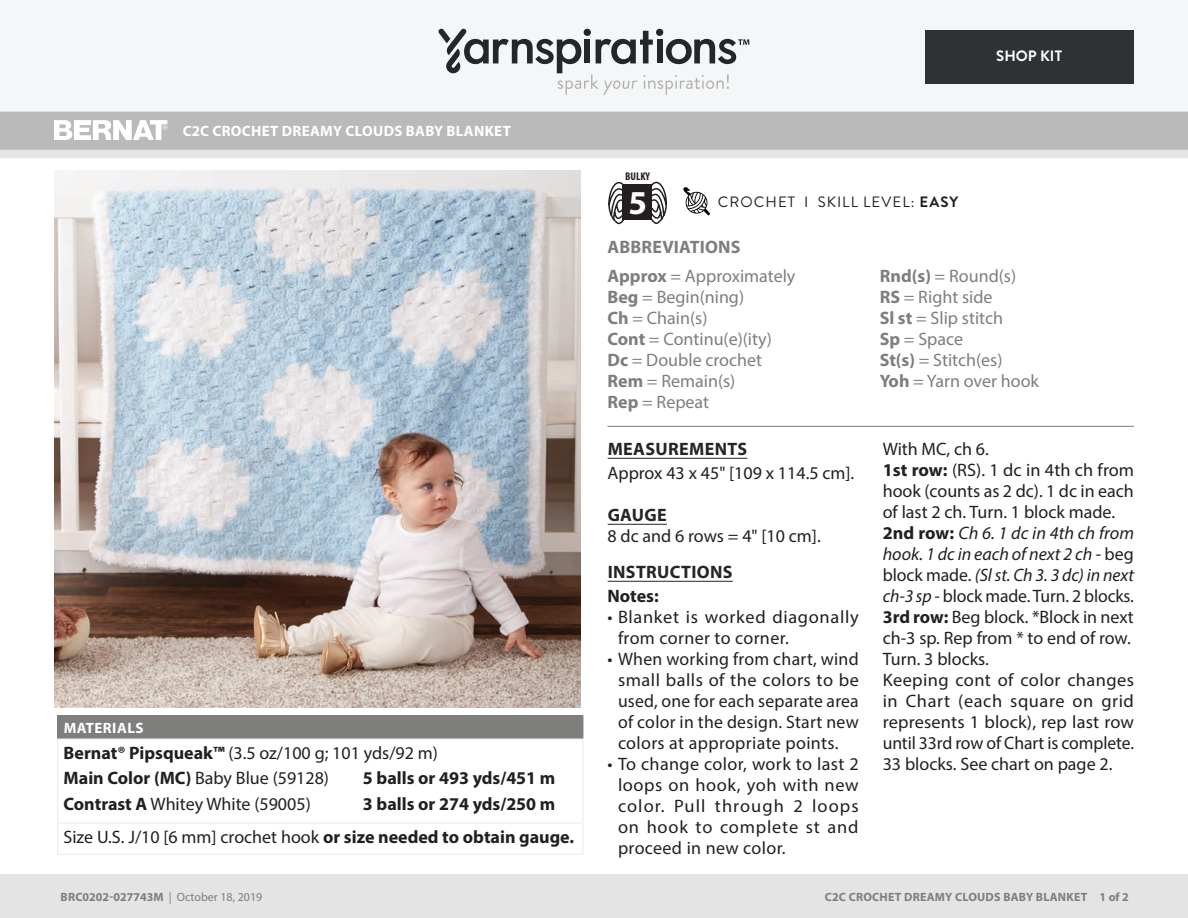
<style>
.page{position:relative;width:1188px;height:918px;background:#fff}
.page>*{position:absolute;margin:0;border:0;box-sizing:border-box;transform-origin:0 0}
.t1{font:700 33.6px "Myriad Pro";color:#fff}
.t2{font:18px/21px "Myriad Pro";letter-spacing:.01em;color:#231f20}
.t3{font:18px/21px "Myriad Pro";color:#7e7e7d}
.t4{font:700 18px/33px "Myriad Pro";color:#231f20}
.t5{font:18px/21px "Myriad Pro";letter-spacing:.035em;color:#231f20}
.t6{font:700 18px/28.5px "Myriad Pro";letter-spacing:.01em;color:#7e7e7d}
.t7{font:700 18px "Myriad Pro";letter-spacing:.02em;color:#222628}
.t8{font:700 15px "Myriad Pro";letter-spacing:.02em;color:#fff}
.t9{font:15px "Brandon Grotesque";letter-spacing:.07em;color:#231f20}
.t10{font:700 15px "Brandon Grotesque";color:#fff}
.t11{font:700 12px "Myriad Pro";letter-spacing:.02em;color:#7e7e7d}
.t12{font:700 12px "Myriad Pro";color:#7e7e7d}
.t13{font:700 condensed 11.25px "Myriad Pro";color:#231f20}
.s1{font-weight:700}
.s2{font-weight:400}
.s3{font-style:italic}
</style>
<div class="page">
<div style="left:0;top:150px;width:1188px;height:8px;background:#e4e4e4"></div>
<div style="left:0;top:112px;width:1188px;height:38px;background:#bababa"></div>
<div style="left:0;top:0;width:1188px;height:112px;background:#f4f6f7"></div>
<svg style="left:438px;top:29px;width:311px;height:66px"></svg>
<div style="left:0;top:875px;width:1188px;height:43px;background:#e4e4e4"></div>
<svg style="left:54px;top:120px;width:113px;height:20px"></svg>
<div style="left:925px;top:30px;width:209px;height:54px;background:#2e3235"></div>
<hr style="left:608px;top:458px;width:139px;height:1px;background:#222628">
<hr style="left:608px;top:524px;width:59px;height:1px;background:#222628">
<hr style="left:608px;top:581px;width:125px;height:1px;background:#222628">
<img style="left:54px;top:170px;width:526px;height:538px">
<svg style="left:683px;top:187px;width:27px;height:28px"></svg>
<svg style="left:608px;top:181px;width:18px;height:43px"></svg>
<svg style="left:649px;top:181px;width:18px;height:43px"></svg>
<div style="left:622px;top:185px;width:30px;height:35px;background:#231f20"></div>
<hr style="left:608px;top:426px;width:526px;height:1px;background:#7e7e7d">
<div style="left:58px;top:716px;width:525px;height:23px;background:#7e7e7d"></div>
<hr style="left:57px;top:715px;width:300px;height:1px;background:#7e7e7d">
<hr style="left:357px;top:715px;width:226px;height:1px;background:#7e7e7d">
<svg style="left:583px;top:716px;width:1px;height:22px"></svg>
<hr style="left:57px;top:738px;width:300px;height:2px;background:#ebeeef">
<hr style="left:357px;top:738px;width:227px;height:2px;background:#ebeeef">
<hr style="left:582px;top:740px;width:2px;height:25px;background:#ebeeef">
<svg style="left:57px;top:716px;width:1px;height:74px"></svg>
<hr style="left:582px;top:765px;width:2px;height:25px;background:#ebeeef">
<hr style="left:57px;top:790px;width:1px;height:32px;background:#ebeeef">
<hr style="left:582px;top:790px;width:2px;height:32px;background:#ebeeef">
<hr style="left:57px;top:822px;width:300px;height:2px;background:#ebeeef">
<hr style="left:57px;top:824px;width:1px;height:30px;background:#ebeeef">
<hr style="left:357px;top:822px;width:227px;height:2px;background:#ebeeef">
<hr style="left:582px;top:824px;width:2px;height:30px;background:#ebeeef">
<hr style="left:57px;top:854px;width:300px;height:1px;background:#ebeeef">
<hr style="left:357px;top:854px;width:227px;height:1px;background:#ebeeef">
<p class="t8" style="left:183px;top:121px;width:330px">C2C CROCHET DREAMY CLOUDS BABY BLANKET</p>
<p class="t8" style="left:64px;top:718px;width:81px">MATERIALS</p>
<p class="t2" style="left:64px;top:739px;width:376px;line-height:25.5px"><span class="s1">Bernat® Pipsqueak™</span> (3.5 oz/100 g; 101 yds/92 m)<br><span class="s1">Main Color (MC)</span> Baby Blue (59128)</p>
<p class="t4" style="left:363px;top:761px;width:194px">5 balls or 493 yds/451 m</p>
<p class="t2" style="left:64px;top:793px;width:249px"><span class="s1">Contrast A</span> Whitey White (59005)</p>
<p class="t4" style="left:64px;top:786px;width:512px;text-indent:299px">3 balls or 274 yds/250 m<br><span class="s2">Size U.S. J/10 [6 mm] crochet hook</span> or size needed to obtain gauge.</p>
<p class="t10" style="left:996px;top:46px;width:67px">SHOP KIT</p>
<p class="t13" style="left:625px;top:169px;width:26px">BULKY</p>
<h1 class="t1" style="left:629px;top:180px;width:20px">5</h1>
<p class="t6" style="left:608px;top:232px;width:189px">ABBREVIATIONS<br>Approx <span class="s2">= Approximately</span></p>
<p class="t3" style="left:608px;top:286px;width:166px"><span class="s1">Beg</span> = Begin(ning)<br><span class="s1">Ch</span> = Chain(s)<br><span class="s1">Cont</span> = Continu(e)(ity)<br><span class="s1">Dc</span> = Double crochet<br><span class="s1">Rem</span> = Remain(s)<br><span class="s1">Rep</span> = Repeat</p>
<p class="t9" style="left:718px;top:192px;width:242px">CROCHET I SKILL LEVEL: <span class="s1">EASY</span></p>
<p class="t3" style="left:880px;top:265px;width:161px"><span class="s1">Rnd(s)</span> = Round(s)<br><span class="s1">RS</span> = Right side<br><span class="s1">Sl st</span> = Slip stitch<br><span class="s1">Sp</span> = Space<br><span class="s1">St(s)</span> = Stitch(es)<br><span class="s1">Yoh</span> = Yarn over hook</p>
<p class="t7" style="left:608px;top:437px;width:141px">MEASUREMENTS</p>
<p class="t2" style="left:607px;top:462px;width:248px">Approx 43 x 45" [109 x 114.5 cm].</p>
<p class="t7" style="left:608px;top:503px;width:61px">GAUGE</p>
<p class="t2" style="left:607px;top:525px;width:215px">8 dc and 6 rows = 4" [10 cm].</p>
<p class="t7" style="left:608px;top:560px;width:126px">INSTRUCTIONS</p>
<p class="t4" style="left:607px;top:579px;width:53px">Notes:</p>
<p class="t5" style="left:618px;top:606px;width:242px;text-indent:-11px">• Blanket is worked diagonally from corner to corner.</p>
<p class="t2" style="left:608px;top:648px;width:253px;text-align:center">• When working from chart, wind small balls of the colors to be used, one for each separate area of color in the design. Start new colors at appropriate points.</p>
<p class="t2" style="left:618px;top:753px;width:242px;text-align:justify;text-indent:-10px">• To change color, work to last 2 loops on hook, yoh with new color. Pull through 2 loops on hook to complete st and proceed in new color.</p>
<p class="t2" style="left:883px;top:438px;width:253px">With MC, ch 6.<br><span class="s1">1st row:</span> (RS). 1 dc in 4th ch from hook (counts as 2 dc). 1 dc in each of last 2 ch. Turn. 1 block made.<br><span class="s1">2nd row:</span> <span class="s3">Ch 6. 1 dc in 4th ch from hook. 1 dc in each of next 2 ch</span> - beg block made. <span class="s3">(Sl st. Ch 3. 3 dc) in next ch-3 sp</span> - block made. Turn. 2 blocks.<br><span class="s1">3rd row:</span> Beg block. *Block in next ch-3 sp. Rep from * to end of row.<br>Turn. 3 blocks.<br>Keeping cont of color changes in Chart (each square on grid represents 1 block), rep last row until 33rd row of Chart is complete.<br>33 blocks. See chart on page 2.</p>
<p class="t12" style="left:61px;top:889px;width:203px">BRC0202-027743M <span class="s2">| October 18, 2019</span></p>
<p class="t11" style="left:825px;top:889px;width:305px">C2C CROCHET DREAMY CLOUDS BABY BLANKET 1 of 2</p>
</div>
